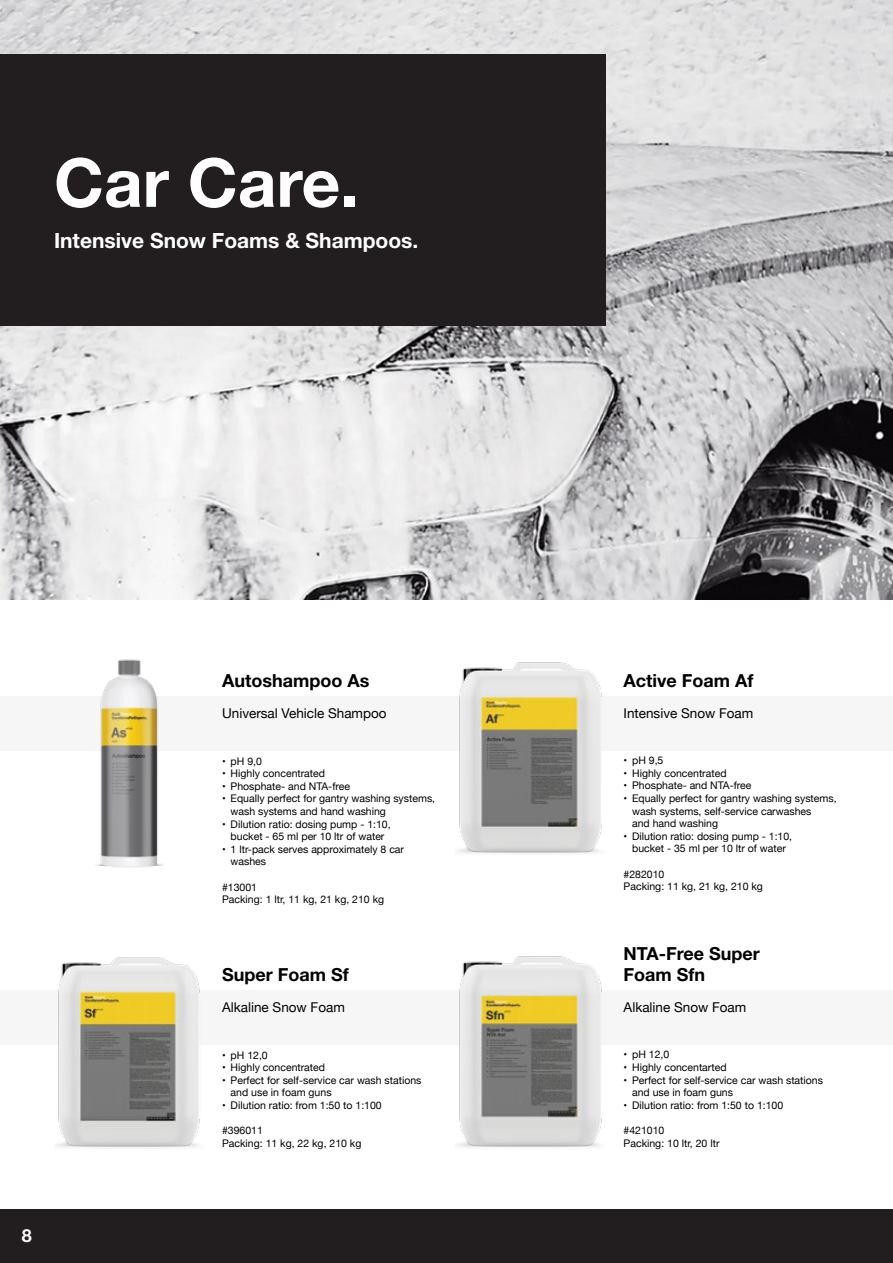
<style>
.page{position:relative;width:893px;height:1263px;background:#fff}
.page>*{position:absolute;margin:0;border:0;box-sizing:border-box;transform-origin:0 0}
.t1{font:700 67.5px "Helvetica Neue LT Std";color:#fff}
.t2{font:700 21px "Helvetica Neue LT Std";color:#fff}
.t3{font:700 18px "Helvetica Neue LT Std";color:#000}
.t4{font:700 18px "Helvetica Neue LT Std";color:#fff}
.t5{font:13.5px "Helvetica Neue";color:#000}
.t6{font:10.5px/12.6px "Helvetica Neue";color:#000}
</style>
<div class="page">
<div style="left:0;top:696px;width:893px;height:54px;background:#f6f6f6"></div>
<div style="left:0;top:990px;width:893px;height:54px;background:#f6f6f6"></div>
<div style="left:0;top:1209px;width:893px;height:54px;background:#221e1f"></div>
<img style="left:457px;top:956px;width:146px;height:192px">
<img style="left:56px;top:957px;width:145px;height:191px">
<img style="left:457px;top:662px;width:146px;height:192px">
<img style="left:96px;top:659px;width:67px;height:209px">
<img style="left:0;top:0;width:893px;height:600px">
<div style="left:0;top:54px;width:606px;height:271px;background:#221e1f"></div>
<h1 class="t1" style="left:54px;top:141px;width:307px">Car Care.</h1>
<h2 class="t2" style="left:54px;top:227px;width:366px">Intensive Snow Foams &amp; Shampoos.</h2>
<h3 class="t4" style="left:22px;top:1225px;width:12px">8</h3>
<h3 class="t3" style="left:222px;top:670px;width:149px">Autoshampoo As</h3>
<h3 class="t3" style="left:624px;top:669px;width:131px">Active Foam Af</h3>
<p class="t5" style="left:222px;top:703px;width:166px">Universal Vehicle Shampoo</p>
<p class="t5" style="left:624px;top:703px;width:131px">Intensive Snow Foam</p>
<p class="t6" style="left:222px;top:755px;width:41px">• pH 9,0</p>
<p class="t6" style="left:222px;top:768px;width:105px">• Highly concentrated</p>
<p class="t6" style="left:222px;top:780px;width:129px">• Phosphate- and NTA-free</p>
<p class="t6" style="left:231px;top:793px;width:206px;text-indent:-9px">• Equally perfect for gantry washing systems, wash systems and hand washing</p>
<p class="t6" style="left:222px;top:818px;width:170px;text-align:center">• Dilution ratio: dosing pump - 1:10, bucket - 65 ml per 10 ltr of water</p>
<p class="t6" style="left:231px;top:843px;width:175px;text-indent:-9px">• 1 ltr-pack serves approximately 8 car washes</p>
<p class="t6" style="left:222px;top:881px;width:164px">#13001<br>Packing: 1 ltr, 11 kg, 21 kg, 210 kg</p>
<p class="t6" style="left:624px;top:755px;width:41px">• pH 9,5</p>
<p class="t6" style="left:624px;top:767px;width:105px">• Highly concentrated</p>
<p class="t6" style="left:624px;top:780px;width:129px">• Phosphate- and NTA-free</p>
<p class="t6" style="left:632px;top:793px;width:206px;text-indent:-9px">• Equally perfect for gantry washing systems, wash systems, self-service carwashes<br>and hand washing</p>
<p class="t6" style="left:624px;top:830px;width:170px;text-align:center">• Dilution ratio: dosing pump - 1:10, bucket - 35 ml per 10 ltr of water</p>
<p class="t6" style="left:624px;top:868px;width:141px">#282010<br>Packing: 11 kg, 21 kg, 210 kg</p>
<h3 class="t3" style="left:624px;top:942px;width:138px">NTA-Free Super</h3>
<h3 class="t3" style="left:222px;top:964px;width:128px">Super Foam Sf</h3>
<h3 class="t3" style="left:624px;top:963px;width:83px">Foam Sfn</h3>
<p class="t5" style="left:222px;top:997px;width:124px">Alkaline Snow Foam</p>
<p class="t5" style="left:624px;top:997px;width:124px">Alkaline Snow Foam</p>
<p class="t6" style="left:222px;top:1049px;width:47px">• pH 12,0</p>
<p class="t6" style="left:222px;top:1062px;width:105px">• Highly concentrated</p>
<p class="t6" style="left:231px;top:1074px;width:192px;text-indent:-9px">• Perfect for self-service car wash stations and use in foam guns</p>
<p class="t6" style="left:222px;top:1099px;width:161px">• Dilution ratio: from 1:50 to 1:100</p>
<p class="t6" style="left:222px;top:1125px;width:141px">#396011<br>Packing: 11 kg, 22 kg, 210 kg</p>
<p class="t6" style="left:624px;top:1049px;width:47px">• pH 12,0</p>
<p class="t6" style="left:624px;top:1061px;width:105px">• Highly concentarted</p>
<p class="t6" style="left:632px;top:1074px;width:192px;text-indent:-9px">• Perfect for self-service car wash stations and use in foam guns</p>
<p class="t6" style="left:624px;top:1099px;width:161px">• Dilution ratio: from 1:50 to 1:100</p>
<p class="t6" style="left:624px;top:1124px;width:97px">#421010<br>Packing: 10 ltr, 20 ltr</p>
</div>
